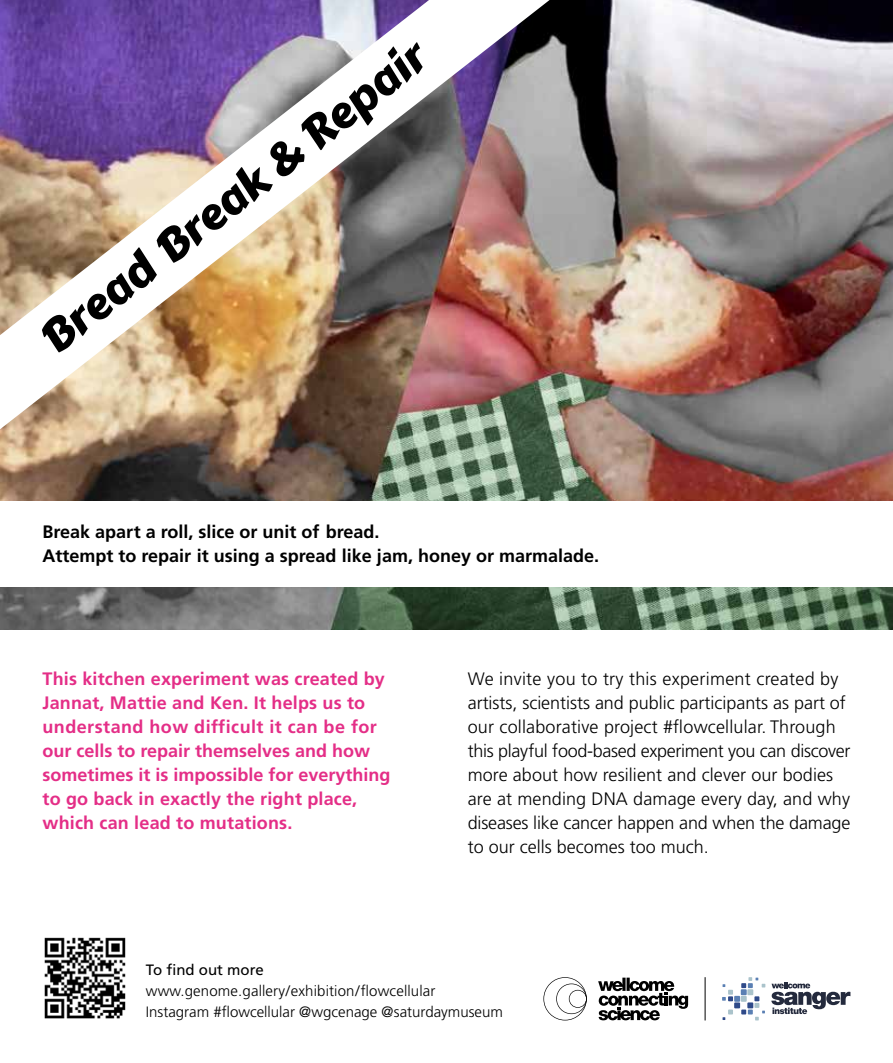
<style>
.page{position:relative;width:893px;height:1063px;background:#fff}
.page>*{position:absolute;margin:0;border:0;box-sizing:border-box;transform-origin:0 0}
.t1{font:45px "Carter One";color:#000}
.t2{font:300 18px/24px "Frutiger LT Std";color:#000}
.t3{font:700 18px/24px "Frutiger LT Std";letter-spacing:.01em;color:#e42e87}
.t4{font:700 18px/24px "Frutiger LT Std";color:#000}
.t5{font:300 15px/21px "Frutiger LT Std";color:#000}
.t6{font:15px "Frutiger LT Std";color:#000}
</style>
<div class="page">
<img style="left:0;top:0;width:893px;height:629px">
<img style="left:0;top:0;width:550px;height:429px">
<div style="left:0;top:502px;width:893px;height:85px;background:#fff"></div>
<img style="left:44px;top:937px;width:82px;height:82px">
<svg style="left:598px;top:978px;width:90px;height:42px"></svg>
<svg style="left:543px;top:977px;width:44px;height:43px"></svg>
<hr style="left:705px;top:977px;width:1px;height:43px;background:#000">
<svg style="left:771px;top:982px;width:79px;height:32px"></svg>
<svg style="left:722px;top:977px;width:43px;height:43px"></svg>
<h1 class="t1" style="left:25px;top:317px;width:477px;rotate:-38deg">Bread Break &amp; Repair</h1>
<p class="t4" style="left:43px;top:519px;width:558px">Break apart a roll, slice or unit of bread.<br>Attempt to repair it using a spread like jam, honey or marmalade.</p>
<p class="t3" style="left:43px;top:667px;width:350px">This kitchen experiment was created by Jannat, Mattie and Ken. It helps us to understand how difficult it can be for our cells to repair themselves and how sometimes it is impossible for everything to go back in exactly the right place, which can lead to mutations.</p>
<p class="t2" style="left:468px;top:667px;width:384px">We invite you to try this experiment created by artists, scientists and public participants as part of our collaborative project #flowcellular. Through this playful food-based experiment you can discover more about how resilient and clever our bodies are at mending DNA damage every day, and why diseases like cancer happen and when the damage to our cells becomes too much.</p>
<p class="t6" style="left:146px;top:961px;width:120px">To find out more</p>
<p class="t5" style="left:146px;top:981px;width:359px">www.genome.gallery/exhibition/flowcellular<br>Instagram #flowcellular @wgcenage @saturdaymuseum</p>
</div>
